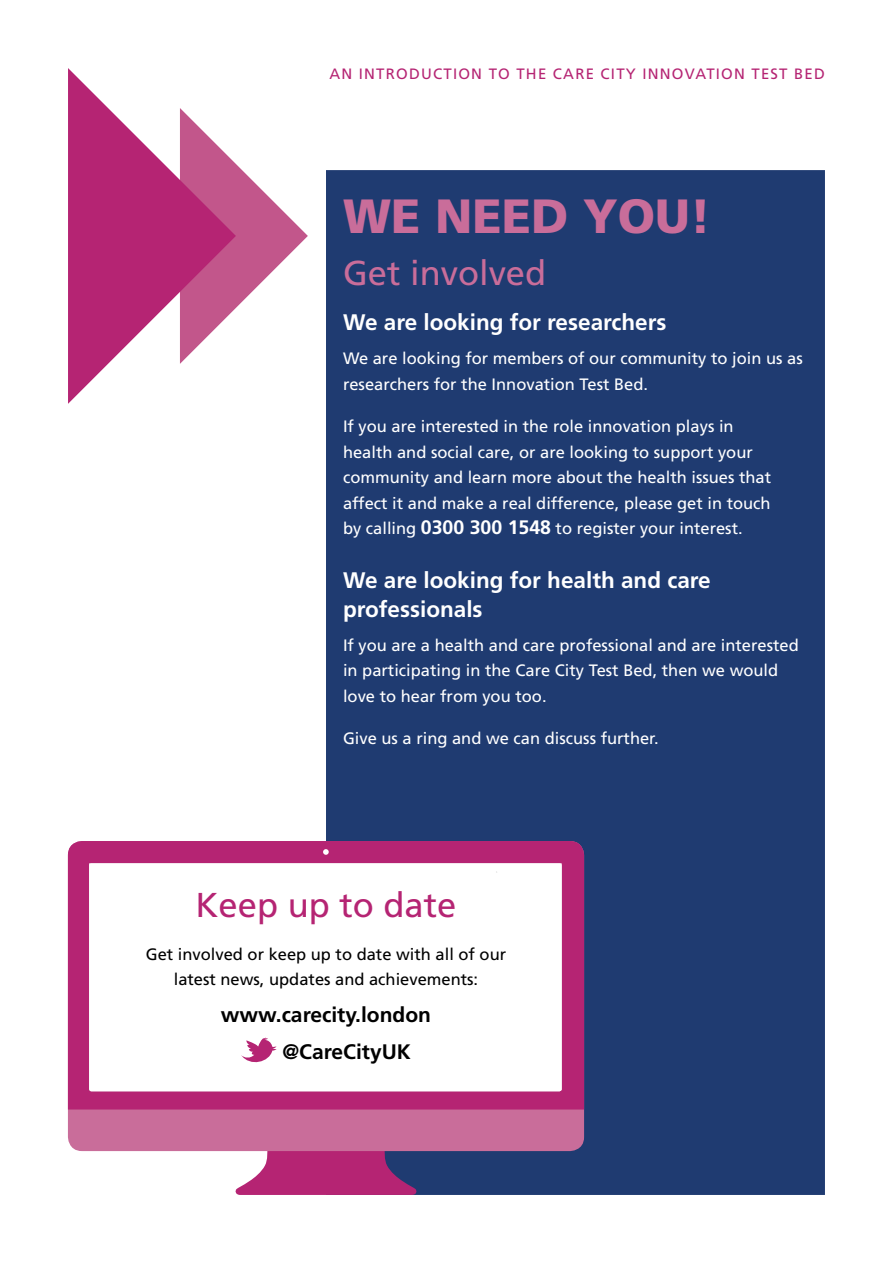
<style>
.page{position:relative;width:893px;height:1263px;background:#fff}
.page>*{position:absolute;margin:0;border:0;box-sizing:border-box;transform-origin:0 0}
.t1{font:900 48px "Frutiger";color:#c96d9a}
.t2{font:34.5px "Frutiger";color:#b52473}
.t3{font:34.5px "Frutiger";color:#c96d9a}
.t4{font:700 22.5px/28.5px "Frutiger";color:#fff}
.t5{font:700 21px/37px "Frutiger";color:#000}
.t6{font:16.5px/25.5px "Frutiger";color:#fff}
.t7{font:16.5px/25.5px "Frutiger";color:#000;text-align:center}
.t8{font:15px "Frutiger";letter-spacing:.08em;color:#b52473}
.s1{font-weight:700;font-size:19.5px}
</style>
<div class="page">
<div style="left:326px;top:170px;width:499px;height:1025px;background:#1f3b71"></div>
<svg style="left:234px;top:1151px;width:184px;height:44px;background:#ac4083"></svg>
<div style="left:68px;top:841px;width:516px;height:310px;background:#c96d9a;border-radius:14px"></div>
<div style="left:68px;top:841px;width:516px;height:268px;background:#b52473"></div>
<div style="left:89px;top:863px;width:473px;height:228px;background:#fff"></div>
<svg style="left:323px;top:849px;width:6px;height:6px"></svg>
<svg style="left:241px;top:1038px;width:36px;height:29px"></svg>
<svg style="left:236px;top:164px;width:72px;height:144px"></svg>
<svg style="left:68px;top:68px;width:168px;height:336px;fill:#b72a77"></svg>
<p class="t8" style="left:329px;top:64px;width:497px">AN INTRODUCTION TO THE CARE CITY INNOVATION TEST BED</p>
<h1 class="t1" style="left:343px;top:188px;width:370px">WE NEED YOU!</h1>
<h2 class="t3" style="left:343px;top:253px;width:205px">Get involved</h2>
<h3 class="t4" style="left:343px;top:308px;width:325px">We are looking for researchers</h3>
<p class="t6" style="left:343px;top:346px;width:461px">We are looking for members of our community to join us as researchers for the Innovation Test Bed.</p>
<p class="t6" style="left:343px;top:414px;width:430px">If you are interested in the role innovation plays in health and social care, or are looking to support your community and learn more about the health issues that affect it and make a real difference, please get in touch by calling <span class="s1">0300 300 1548</span> to register your interest.</p>
<h3 class="t4" style="left:343px;top:566px;width:369px">We are looking for health and care professionals</h3>
<p class="t6" style="left:343px;top:632px;width:457px">If you are a health and care professional and are interested in participating in the Care City Test Bed, then we would love to hear from you too.</p>
<p class="t6" style="left:343px;top:726px;width:317px">Give us a ring and we can discuss further.</p>
<h2 class="t2" style="left:196px;top:885px;width:262px">Keep up to date</h2>
<p class="t7" style="left:146px;top:941px;width:362px">Get involved or keep up to date with all of our latest news, updates and achievements:</p>
<p class="t5" style="left:282px;top:996px;width:150px;text-indent:-61px">www.carecity.london @CareCityUK</p>
</div>
